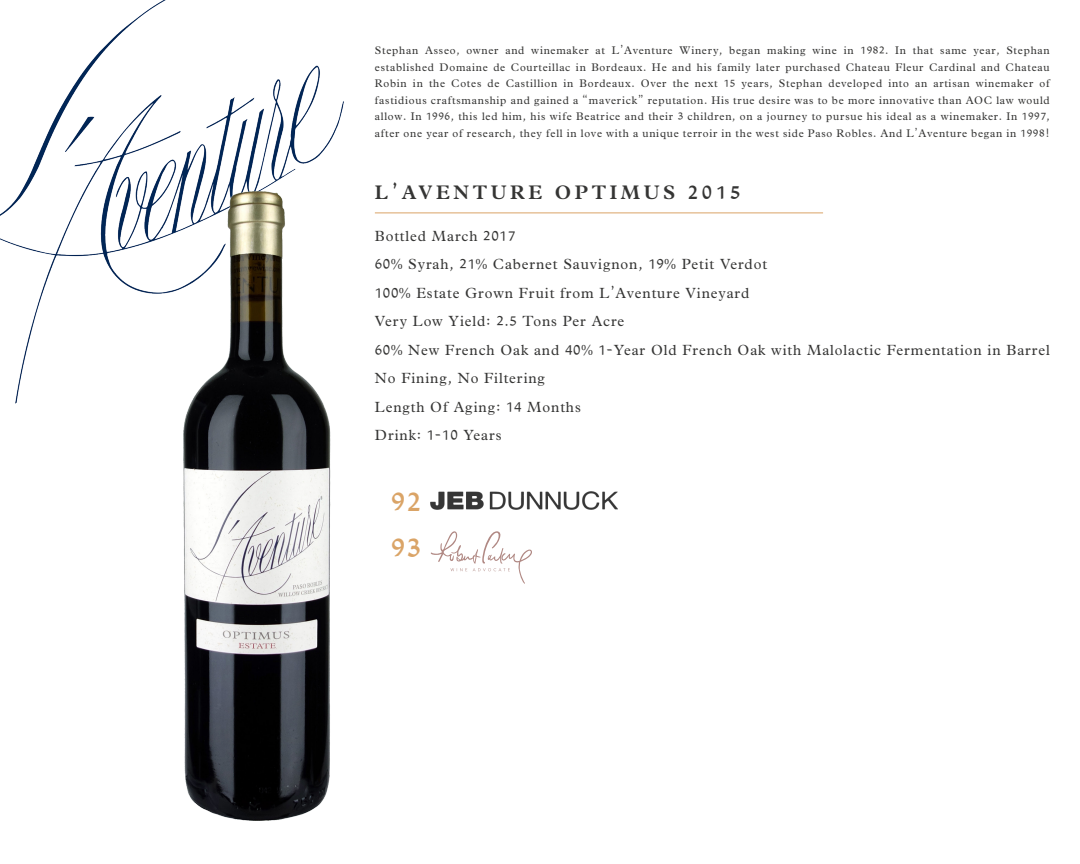
<style>
.page{position:relative;width:1080px;height:864px;background:#fff}
.page>*{position:absolute;margin:0;border:0;box-sizing:border-box;transform-origin:0 0}
.t1{font:700 33px "Linotype Bengali";color:#daa467}
.t2{font:700 24px "Linotype Bengali";letter-spacing:.15em;color:#353534}
.t3{font:18px "Linotype Bengali";letter-spacing:.05em;color:#353534}
.t4{font:13.5px/16.5px "Linotype Bengali";letter-spacing:.055em;color:#353534;text-align:justify}
</style>
<div class="page">
<img style="left:21px;top:0;width:323px;height:192px">
<img style="left:0;top:192px;width:566px;height:628px">
<hr style="left:375px;top:213px;width:448px;height:1px;background:#daa467">
<svg style="left:431px;top:531px;width:101px;height:53px"></svg>
<img style="left:431px;top:491px;width:186px;height:19px">
<p class="t4" style="left:375px;top:42px;width:677px">Stephan Asseo, owner and winemaker at L’Aventure Winery, began making wine in 1982. In that same year, Stephan established Domaine de Courteillac in Bordeaux. He and his family later purchased Chateau Fleur Cardinal and Chateau Robin in the Cotes de Castillion in Bordeaux. Over the next 15 years, Stephan developed into an artisan winemaker of fastidious craftsmanship and gained a “maverick” reputation. His true desire was to be more innovative than AOC law would allow. In 1996, this led him, his wife Beatrice and their 3 children, on a journey to pursue his ideal as a winemaker. In 1997, after one year of research, they fell in love with a unique terroir in the west side Paso Robles. And L’Aventure began in 1998!</p>
<p class="t2" style="left:375px;top:177px;width:367px">L’AVENTURE OPTIMUS 2015</p>
<p class="t3" style="left:375px;top:224px;width:142px">Bottled March 2017</p>
<p class="t3" style="left:375px;top:253px;width:394px">60% Syrah, 21% Cabernet Sauvignon, 19% Petit Verdot</p>
<p class="t3" style="left:375px;top:281px;width:376px">100% Estate Grown Fruit from L’Aventure Vineyard</p>
<p class="t3" style="left:375px;top:310px;width:251px">Very Low Yield: 2.5 Tons Per Acre</p>
<p class="t3" style="left:375px;top:338px;width:676px">60% New French Oak and 40% 1-Year Old French Oak with Malolactic Fermentation in Barrel</p>
<p class="t3" style="left:375px;top:367px;width:172px">No Fining, No Filtering</p>
<p class="t3" style="left:375px;top:395px;width:208px">Length Of Aging: 14 Months</p>
<p class="t3" style="left:375px;top:424px;width:128px">Drink: 1-10 Years</p>
<p class="t1" style="left:391px;top:481px;width:32px">92</p>
<p class="t1" style="left:391px;top:527px;width:32px">93</p>
</div>
